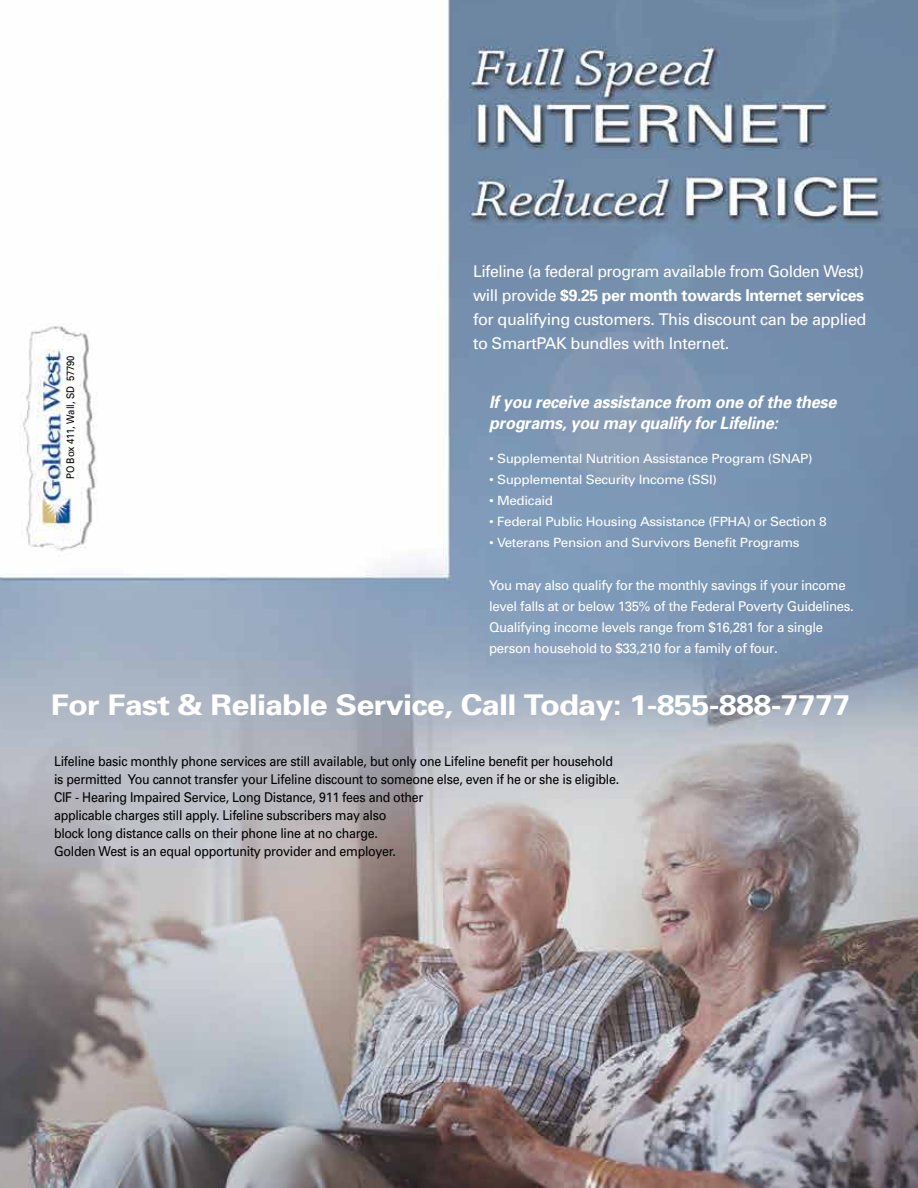
<style>
.page{position:relative;width:918px;height:1188px;background:#fff}
.page>*{position:absolute;margin:0;border:0;box-sizing:border-box;transform-origin:0 0}
.t1{font:700 28.5px "Univers";letter-spacing:-.025em;color:#fff;scale:1.14 1}
.t2{font:italic 700 17.1px/21px "Univers";letter-spacing:-.015em;color:#fff;scale:.95 1}
.t3{font:16.2px/24px "Univers";letter-spacing:-.025em;color:#fff}
.t4{font:13.5px/18px "Univers";letter-spacing:-.02em;color:#000;scale:.92 1}
.t5{font:13.5px/21px "Univers";letter-spacing:-.025em;color:#fff}
.t6{font:12.75px "Univers";letter-spacing:-.025em;color:#fff;scale:1.06 1}
.t7{font:10.5px "Univers";letter-spacing:-.01em;color:#000;scale:.9 1}
.s1{font-weight:700}
</style>
<div class="page">
<img style="left:0;top:0;width:918px;height:1188px">
<p class="t7" style="left:64px;top:479px;width:139px;rotate:-90deg">PO Box 411, Wall, SD 57790</p>
<p class="t3" style="left:473px;top:259px;width:395px">Lifeline (a federal program available from Golden West) will provide <span class="s1">$9.25 per month towards Internet services </span>for qualifying customers. This discount can be applied to SmartPAK bundles with Internet.</p>
<p class="t2" style="left:489px;top:391px;width:367px">If you receive assistance from one of the these programs, you may qualify for Lifeline:</p>
<p class="t6" style="left:489px;top:451px;width:307px">• Supplemental Nutrition Assistance Program (SNAP)</p>
<p class="t6" style="left:489px;top:472px;width:216px">• Supplemental Security Income (SSI)</p>
<p class="t6" style="left:489px;top:493px;width:62px">• Medicaid</p>
<p class="t6" style="left:489px;top:514px;width:320px">• Federal Public Housing Assistance (FPHA) or Section 8</p>
<p class="t6" style="left:489px;top:535px;width:294px">• Veterans Pension and Survivors Benefit Programs</p>
<p class="t5" style="left:489px;top:575px;width:366px">You may also qualify for the monthly savings if your income level falls at or below 135% of the Federal Poverty Guidelines.<br>Qualifying income levels range from $16,281 for a single person household to $33,210 for a family of four.</p>
<h1 class="t1" style="left:51px;top:688px;width:703px">For Fast &amp; Reliable Service, Call Today: 1-855-888-7777</h1>
<p class="t4" style="left:54px;top:753px;width:616px">Lifeline basic monthly phone services are still available, but only one Lifeline benefit per household is permitted You cannot transfer your Lifeline discount to someone else, even if he or she is eligible.<br>CIF - Hearing Impaired Service, Long Distance, 911 fees and other<br>applicable charges still apply. Lifeline subscribers may also<br>block long distance calls on their phone line at no charge.<br>Golden West is an equal opportunity provider and employer.</p>
</div>
